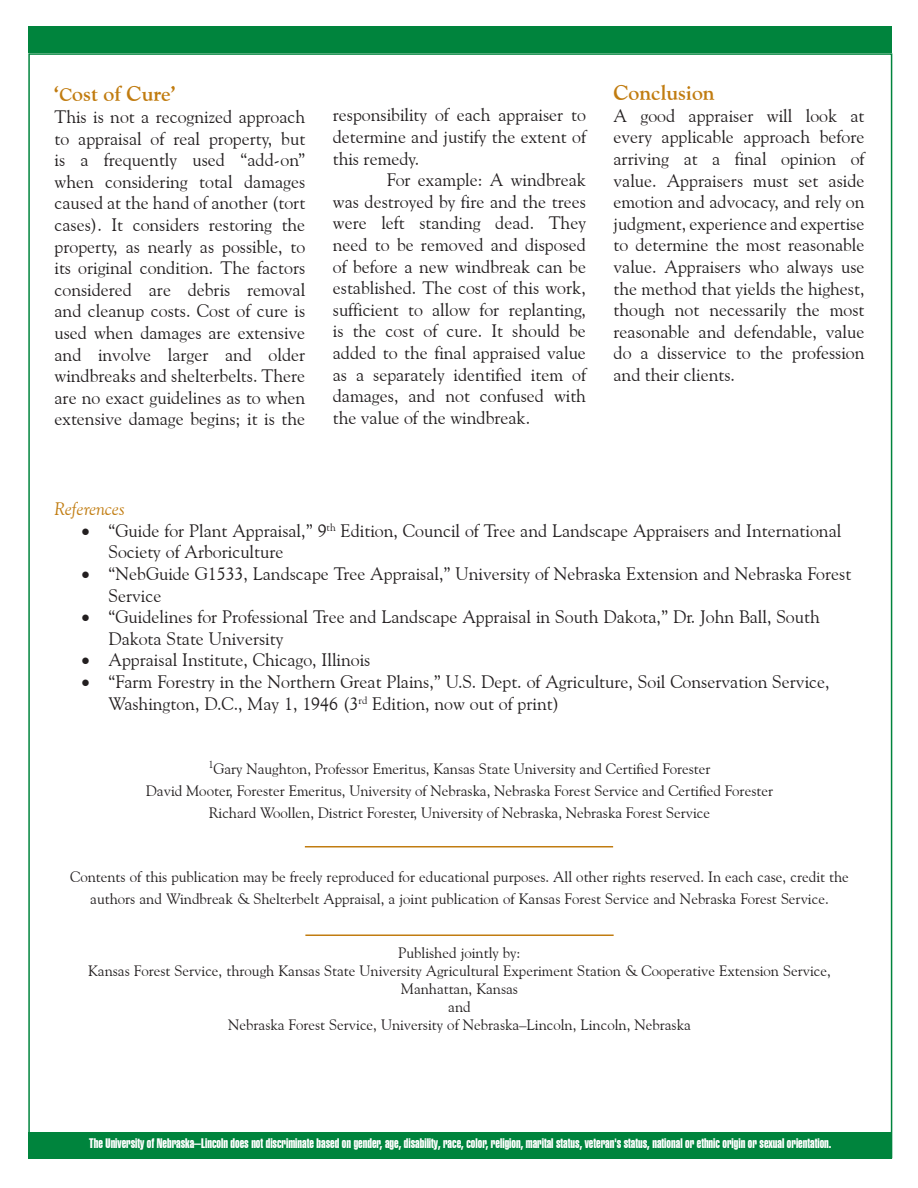
<style>
.page{position:relative;width:918px;height:1188px;background:#fff}
.page>*{position:absolute;margin:0;border:0;box-sizing:border-box;transform-origin:0 0}
.Default{font:700 21px "Goudy Old Style BT";color:#c17c10}
.CM5{font:18px/21.6px "Goudy Old Style BT";color:#231f20}
.CM34{font:18px/21.6px "Goudy Old Style BT";color:#231f20;text-align:justify}
.Default-2{font:italic 18px "Goudy Old Style BT";color:#c17c10}
.Default-3{font:15px/21.6px "Goudy Old Style BT";color:#231f20;text-align:center}
.t1{font:13.5px "Swiss 911 BT Extra Compressed";color:#fff}
.s1{font-size:18px}
</style>
<div class="page">
<div style="left:28px;top:1132px;width:864px;height:27px;background:#00843d"></div>
<div style="left:28px;top:26px;width:864px;height:27px;background:#00843d"></div>
<hr style="left:305px;top:846px;width:308px;height:2px;background:#c17c10">
<hr style="left:305px;top:934px;width:309px;height:2px;background:#c17c10">
<p class="Default" style="left:55px;top:81px;width:123px">‘<span class="s1">C</span>ost of Cure’</p>
<p class="CM5" style="left:55px;top:106px;width:252px;text-align:justify">This is not a recognized approach to appraisal of real property, but is a frequently used “add-on” when considering total damages caused at the hand of another (tort cases). It considers restoring the property, as nearly as possible, to its original condition. The factors considered are debris removal and cleanup costs. Cost of cure is used when damages are extensive and involve larger and older windbreaks and shelterbelts. There are no exact guidelines as to when extensive damage begins; it is the</p>
<p class="CM5" style="left:333px;top:104px;width:255px;text-align:justify">responsibility of each appraiser to determine and justify the extent of this remedy.</p>
<p class="CM34" style="left:333px;top:169px;width:255px;text-indent:54px">For example: A windbreak was destroyed by fire and the trees were left standing dead. They need to be removed and disposed of before a new windbreak can be established. The cost of this work, sufficient to allow for replanting, is the cost of cure. It should be added to the final appraised value as a separately identified item of damages, and not confused with the value of the windbreak.</p>
<p class="Default" style="left:614px;top:80px;width:103px">Conclusion</p>
<p class="CM5" style="left:614px;top:104px;width:252px;text-align:justify">A good appraiser will look at every applicable approach before arriving at a final opinion of value. Appraisers must set aside emotion and advocacy, and rely on judgment, experience and expertise to determine the most reasonable value. Appraisers who always use the method that yields the highest, though not necessarily the most reasonable and defendable, value do a disservice to the profession and their clients.</p>
<p class="Default-2" style="left:55px;top:498px;width:72px">References</p>
<p class="CM5" style="left:109px;top:519px;width:734px;text-indent:-27px">• “Guide for Plant Appraisal,” 9<sup>th</sup> Edition, Council of Tree and Landscape Appraisers and International<br>Society of Arboriculture</p>
<p class="CM5" style="left:109px;top:563px;width:744px;text-indent:-27px">• “NebGuide G1533, Landscape Tree Appraisal,” University of Nebraska Extension and Nebraska Forest<br>Service</p>
<p class="CM5" style="left:109px;top:606px;width:713px;text-indent:-27px">• “Guidelines for Professional Tree and Landscape Appraisal in South Dakota,” Dr. John Ball, South<br>Dakota State University</p>
<p class="CM5" style="left:82px;top:649px;width:290px">• Appraisal Institute, Chicago, Illinois</p>
<p class="CM5" style="left:109px;top:671px;width:723px;text-indent:-27px">• “Farm Forestry in the Northern Great Plains,” U.S. Dept. of Agriculture, Soil Conservation Service,<br>Washington, D.C., May 1, 1946 (3<sup>rd</sup> Edition, now out of print)</p>
<p class="Default-3" style="left:208px;top:758px;width:504px"><sup>1</sup>Gary Naughton, Professor Emeritus, Kansas State University and Certified Forester</p>
<p class="Default-3" style="left:146px;top:780px;width:629px">David Mooter, Forester Emeritus, University of Nebraska, Nebraska Forest Service and Certified Forester</p>
<p class="Default-3" style="left:209px;top:801px;width:503px">Richard Woollen, District Forester, University of Nebraska, Nebraska Forest Service</p>
<p class="Default-3" style="left:70px;top:866px;width:780px">Contents of this publication may be freely reproduced for educational purposes. All other rights reserved. In each case, credit the authors and Windbreak &amp; Shelterbelt Appraisal, a joint publication of Kansas Forest Service and Nebraska Forest Service.</p>
<p class="Default-3" style="left:398px;top:942px;width:124px">Published jointly by:</p>
<p class="Default-3" style="left:88px;top:960px;width:744px">Kansas Forest Service, through Kansas State University Agricultural Experiment Station &amp; Cooperative Extension Service,</p>
<p class="Default-3" style="left:401px;top:978px;width:119px">Manhattan, Kansas</p>
<p class="Default-3" style="left:448px;top:996px;width:24px">and</p>
<p class="Default-3" style="left:228px;top:1014px;width:464px">Nebraska Forest Service, University of Nebraska–Lincoln, Lincoln, Nebraska</p>
<p class="t1" style="left:89px;top:1136px;width:744px">The University of Nebraska–Lincoln does not discriminate based on gender, age, disability, race, color, religion, marital status, veteran's status, national or ethnic origin or sexual orientation.</p>
</div>
